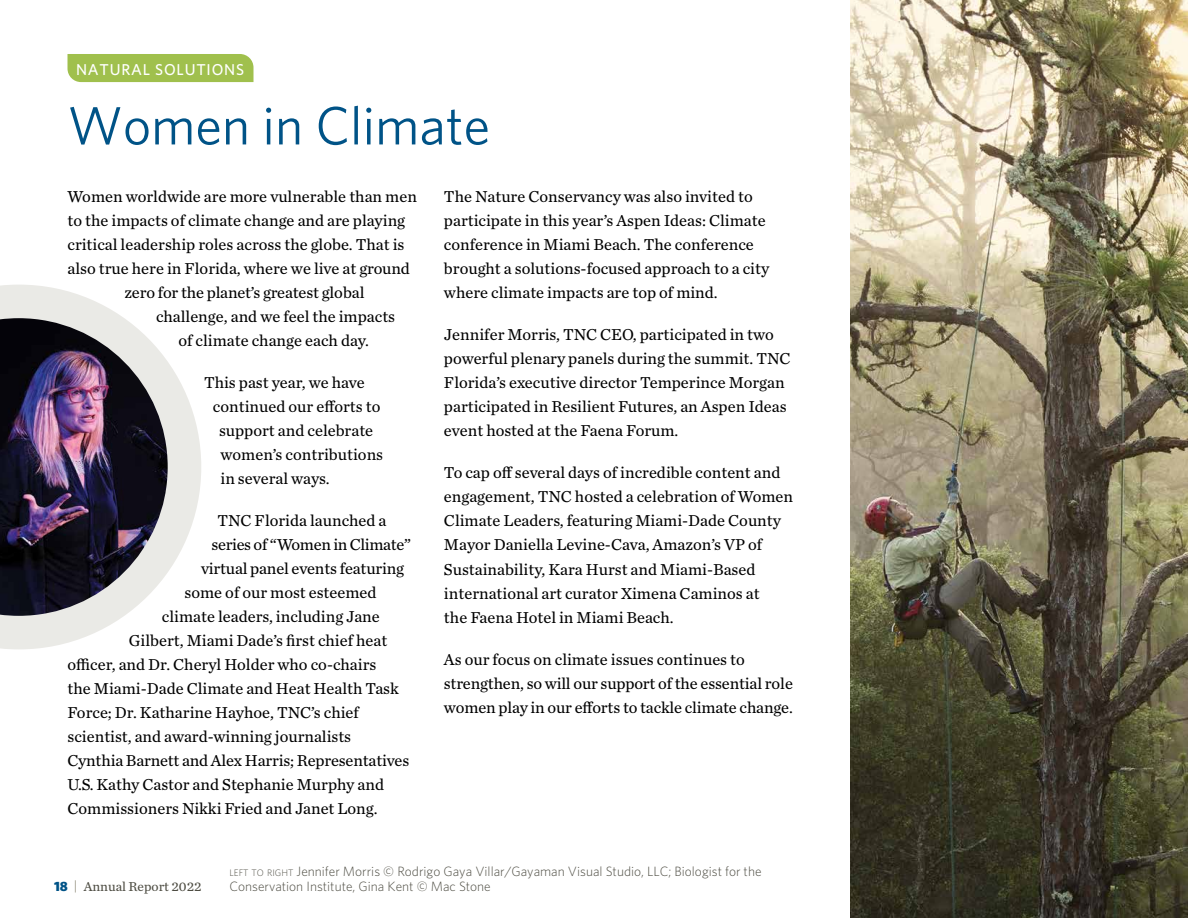
<style>
.page{position:relative;width:1188px;height:918px;background:#fff}
.page>*{position:absolute;margin:0;border:0;box-sizing:border-box;transform-origin:0 0}
.t1{font:54px "Whitney";color:#005387}
.t2{font:16.5px/24px "Chronicle Text G2";color:#000}
.t3{font:16.5px "Chronicle Text G2";letter-spacing:-.02em;color:#000}
.t4{font:500 15.75px "Whitney";letter-spacing:.05em;color:#fff}
.t5{font:300 13.5px/15px "Whitney";color:#4d4c42}
.t6{font:13.5px "Chronicle Text G2";color:#4d4c42}
.s1{font-family:"Whitney";font-weight:900;color:#005387}
.s2{font-family:"Whitney";color:#989482}
.s3{font-size:9.45px}
</style>
<div class="page">
<img style="left:850px;top:0;width:338px;height:918px">
<div style="left:68px;top:54px;width:186px;height:28px;background:#a0c04d"></div>
<svg style="left:0;top:285px;width:201px;height:364px"></svg>
<img style="left:0;top:318px;width:168px;height:298px">
<p class="t4" style="left:76px;top:59px;width:170px">NATURAL SOLUTIONS</p>
<h1 class="t1" style="left:68px;top:90px;width:424px">Women in Climate</h1>
<p class="t2" style="left:68px;top:184px;width:351px">Women worldwide are more vulnerable than men</p>
<p class="t2" style="left:68px;top:208px;width:339px">to the impacts of climate change and are playing</p>
<p class="t2" style="left:68px;top:232px;width:339px">critical leadership roles across the globe. That is</p>
<p class="t2" style="left:68px;top:256px;width:344px">also true here in Florida, where we live at ground</p>
<p class="t2" style="left:125px;top:280px;width:242px">zero for the planet’s greatest global</p>
<p class="t2" style="left:156px;top:304px;width:241px">challenge, and we feel the impacts</p>
<p class="t2" style="left:179px;top:328px;width:192px">of climate change each day.</p>
<p class="t2" style="left:204px;top:370px;width:162px">This past year, we have</p>
<p class="t2" style="left:213px;top:394px;width:169px">continued our efforts to</p>
<p class="t2" style="left:219px;top:418px;width:156px">support and celebrate</p>
<p class="t2" style="left:221px;top:442px;width:164px">women’s contributions</p>
<p class="t2" style="left:221px;top:466px;width:111px">in several ways.</p>
<p class="t2" style="left:218px;top:508px;width:171px">TNC Florida launched a</p>
<p class="t3" style="left:211px;top:532px;width:201px">series of “Women in Climate”</p>
<p class="t2" style="left:201px;top:556px;width:205px">virtual panel events featuring</p>
<p class="t2" style="left:185px;top:580px;width:194px">some of our most esteemed</p>
<p class="t2" style="left:162px;top:604px;width:219px">climate leaders, including Jane</p>
<p class="t2" style="left:129px;top:628px;width:260px">Gilbert, Miami Dade’s first chief heat</p>
<p class="t2" style="left:67px;top:652px;width:310px">officer, and Dr. Cheryl Holder who co-chairs</p>
<p class="t2" style="left:67px;top:676px;width:333px">the Miami-Dade Climate and Heat Health Task</p>
<p class="t2" style="left:67px;top:700px;width:293px">Force; Dr. Katharine Hayhoe, TNC’s chief</p>
<p class="t2" style="left:67px;top:724px;width:285px">scientist, and award-winning journalists</p>
<p class="t2" style="left:67px;top:748px;width:343px">Cynthia Barnett and Alex Harris; Representatives</p>
<p class="t2" style="left:67px;top:772px;width:318px">U.S. Kathy Castor and Stephanie Murphy and</p>
<p class="t2" style="left:67px;top:796px;width:312px">Commissioners Nikki Fried and Janet Long.</p>
<p class="t2" style="left:444px;top:184px;width:327px">The Nature Conservancy was also invited to participate in this year’s Aspen Ideas: Climate conference in Miami Beach. The conference brought a solutions-focused approach to a city where climate impacts are top of mind.</p>
<p class="t2" style="left:444px;top:322px;width:348px">Jennifer Morris, TNC CEO, participated in two powerful plenary panels during the summit. TNC Florida’s executive director Temperince Morgan participated in Resilient Futures, an Aspen Ideas event hosted at the Faena Forum.</p>
<p class="t2" style="left:444px;top:460px;width:351px">To cap off several days of incredible content and engagement, TNC hosted a celebration of Women Climate Leaders, featuring Miami-Dade County Mayor Daniella Levine-Cava, Amazon’s VP of Sustainability, Kara Hurst and Miami-Based international art curator Ximena Caminos at<br>the Faena Hotel in Miami Beach.</p>
<p class="t2" style="left:444px;top:646px;width:351px">As our focus on climate issues continues to strengthen, so will our support of the essential role women play in our efforts to tackle climate change.</p>
<p class="t6" style="left:54px;top:876px;width:149px"><span class="s1">18</span> <span class="s2">|</span> Annual Report 2022</p>
<p class="t5" style="left:230px;top:863px;width:534px"><span class="s3">LEFT TO RIGHT</span> Jennifer Morris © Rodrigo Gaya Villar/Gayaman Visual Studio, LLC; Biologist for the<br>Conservation Institute, Gina Kent © Mac Stone</p>
</div>
